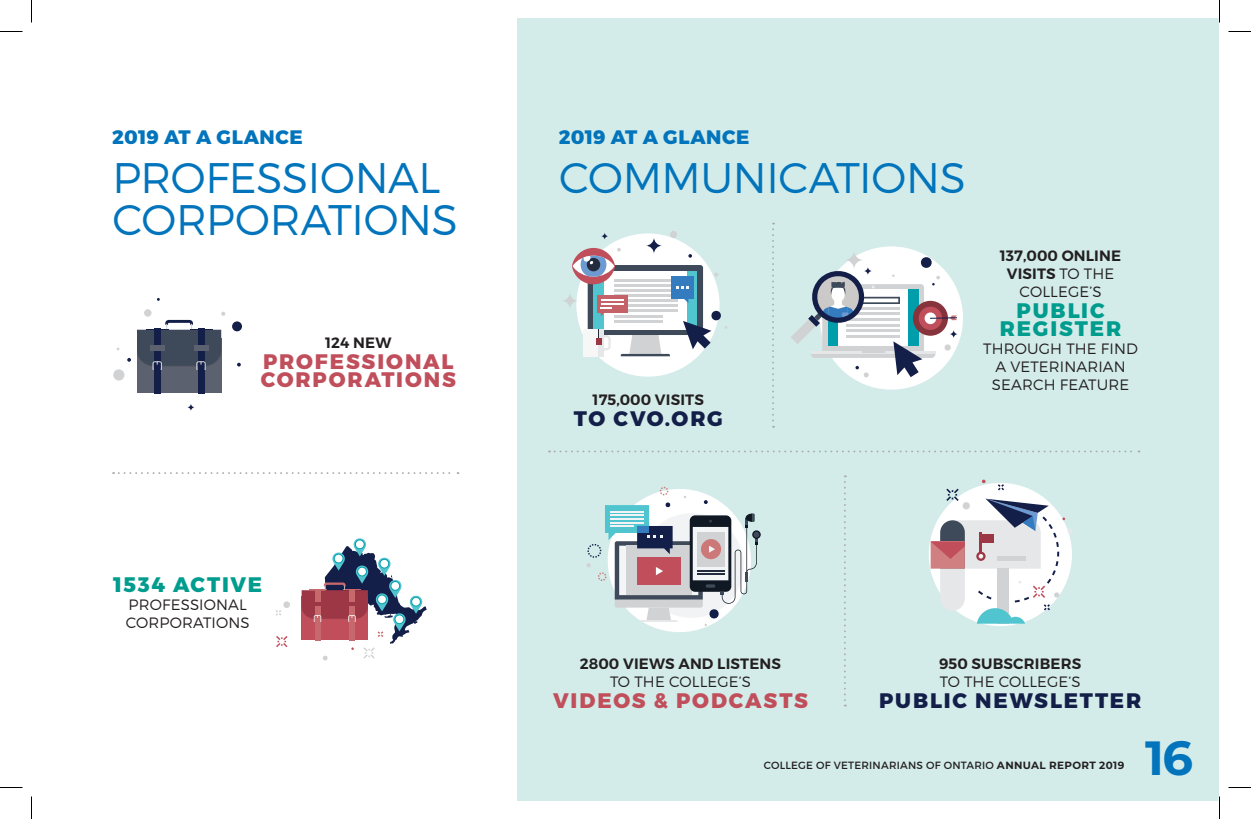
<style>
.page{position:relative;width:1251px;height:819px;background:#fff}
.page>*{position:absolute;margin:0;border:0;box-sizing:border-box;transform-origin:0 0}
.t1{font:700 48px "Montserrat";color:#0174bc}
.t2{font:300 42.75px/42px "Montserrat";letter-spacing:-.01em;color:#0174bc}
.t3{font:800 21px/18px "Montserrat";letter-spacing:.09em;color:#c04e5b}
.t4{font:800 21px "Montserrat";letter-spacing:.085em;color:#141f49}
.t5{font:800 21px/18px "Montserrat";letter-spacing:.08em;color:#009c8e;text-align:center}
.t6{font:800 19.5px "Montserrat";letter-spacing:.025em;color:#0174bc}
.t7{font:300 15px/18px "Montserrat";letter-spacing:.01em;color:#231f20;text-align:center}
.t8{font:600 15px/18px "Montserrat";letter-spacing:.01em;color:#231f20;text-align:center}
.t9{font:10.5px "Montserrat";letter-spacing:.02em;color:#231f20}
.s1{font-weight:300}
.s2{font-weight:700}
</style>
<div class="page">
<div style="left:518px;top:18px;width:702px;height:783px;background:#d3ece9"></div>
<div style="left:576px;top:233px;width:144px;height:144px;background:#fff;border-radius:50%"></div>
<div style="left:670px;top:231px;width:7px;height:7px;background:#d1d2d4;border-radius:50%"></div>
<svg style="left:617px;top:248px;width:4px;height:4px"></svg>
<svg style="left:688px;top:254px;width:4px;height:4px"></svg>
<svg style="left:712px;top:271px;width:8px;height:7px"></svg>
<svg style="left:601px;top:232px;width:7px;height:8px"></svg>
<svg style="left:562px;top:292px;width:16px;height:17px"></svg>
<svg style="left:646px;top:237px;width:16px;height:17px"></svg>
<svg style="left:621px;top:335px;width:49px;height:21px"></svg>
<div style="left:588px;top:265px;width:115px;height:70px;background:#3e4a59;border-radius:3px"></div>
<div style="left:594px;top:271px;width:103px;height:58px;background:#50c4cf"></div>
<div style="left:605px;top:271px;width:82px;height:58px;background:#fff"></div>
<hr style="left:614px;top:304px;width:64px;height:3px;background:#d1d2d4">
<hr style="left:614px;top:299px;width:64px;height:3px;background:#d1d2d4">
<hr style="left:614px;top:294px;width:64px;height:3px;background:#d1d2d4">
<hr style="left:614px;top:289px;width:64px;height:3px;background:#d1d2d4">
<hr style="left:614px;top:284px;width:64px;height:3px;background:#d1d2d4">
<hr style="left:614px;top:279px;width:64px;height:3px;background:#d1d2d4">
<hr style="left:614px;top:309px;width:64px;height:3px;background:#d1d2d4">
<hr style="left:614px;top:315px;width:49px;height:2px;background:#d1d2d4">
<hr style="left:614px;top:320px;width:49px;height:2px;background:#d1d2d4">
<div style="left:583px;top:329px;width:21px;height:27px;background:#f7f7f8"></div>
<div style="left:599px;top:329px;width:5px;height:27px;background:#e6e7e9"></div>
<svg style="left:596px;top:329px;width:15px;height:21px"></svg>
<div style="left:597px;top:295px;width:30px;height:17px;background:#c56267"></div>
<hr style="left:601px;top:299px;width:22px;height:2px;background:#fff">
<hr style="left:601px;top:303px;width:22px;height:2px;background:#fff">
<svg style="left:601px;top:307px;width:11px;height:9px"></svg>
<div style="left:671px;top:276px;width:22px;height:22px;background:#357bbf"></div>
<svg style="left:684px;top:298px;width:4px;height:5px"></svg>
<svg style="left:676px;top:286px;width:12px;height:2px"></svg>
<svg style="left:683px;top:310px;width:44px;height:39px"></svg>
<svg style="left:572px;top:248px;width:43px;height:36px"></svg>
<svg style="left:573px;top:256px;width:41px;height:21px"></svg>
<svg style="left:581px;top:256px;width:25px;height:21px"></svg>
<svg style="left:931px;top:480px;width:142px;height:144px"></svg>
<div style="left:820px;top:246px;width:143px;height:144px;background:#fff;border-radius:50%"></div>
<svg style="left:844px;top:250px;width:20px;height:19px"></svg>
<svg style="left:791px;top:257px;width:166px;height:120px"></svg>
<svg style="left:752px;top:530px;width:9px;height:9px"></svg>
<svg style="left:586px;top:487px;width:173px;height:139px"></svg>
<svg style="left:772px;top:223px;width:2px;height:205px"></svg>
<svg style="left:844px;top:475px;width:2px;height:231px"></svg>
<svg style="left:549px;top:451px;width:590px;height:1px"></svg>
<div style="left:137px;top:338px;width:84px;height:55px;background:#5c616f"></div>
<div style="left:154px;top:328px;width:7px;height:66px;background:#141f49"></div>
<div style="left:198px;top:328px;width:6px;height:66px;background:#141f49"></div>
<div style="left:232px;top:321px;width:10px;height:10px;background:#141f49;border-radius:50%"></div>
<div style="left:113px;top:369px;width:11px;height:12px;background:#d1d2d4;border-radius:50%"></div>
<svg style="left:137px;top:312px;width:88px;height:58px"></svg>
<svg style="left:237px;top:363px;width:4px;height:4px"></svg>
<div style="left:144px;top:309px;width:8px;height:8px;background:#d1d2d4;border-radius:50%"></div>
<svg style="left:127px;top:358px;width:4px;height:4px"></svg>
<svg style="left:187px;top:403px;width:8px;height:8px"></svg>
<svg style="left:276px;top:636px;width:12px;height:11px"></svg>
<svg style="left:276px;top:601px;width:14px;height:15px"></svg>
<svg style="left:302px;top:538px;width:125px;height:123px"></svg>
<svg style="left:113px;top:472px;width:346px;height:2px"></svg>
<svg style="left:0;top:31px;width:22px;height:1px"></svg>
<svg style="left:1228px;top:31px;width:23px;height:1px"></svg>
<svg style="left:0;top:787px;width:22px;height:1px"></svg>
<svg style="left:1228px;top:787px;width:23px;height:1px"></svg>
<svg style="left:31px;top:0;width:1px;height:22px"></svg>
<svg style="left:31px;top:796px;width:1px;height:23px"></svg>
<svg style="left:1219px;top:0;width:1px;height:22px"></svg>
<svg style="left:1219px;top:796px;width:1px;height:23px"></svg>
<h3 class="t6" style="left:112px;top:125px;width:192px">2019 AT A GLANCE</h3>
<h2 class="t2" style="left:112px;top:156px;width:347px">PROFESSIONAL<br>CORPORATIONS</h2>
<p class="t8" style="left:325px;top:334px;width:68px">124 NEW</p>
<h3 class="t3" style="left:261px;top:354px;width:197px">PROFESSIONAL<br>CORPORATIONS</h3>
<h3 class="t5" style="left:113px;top:576px;width:151px">1534 ACTIVE</h3>
<p class="t7" style="left:126px;top:595px;width:125px;text-align:left">PROFESSIONAL<br>CORPORATIONS</p>
<h3 class="t6" style="left:559px;top:125px;width:192px">2019 AT A GLANCE</h3>
<h2 class="t2" style="left:559px;top:156px;width:408px">COMMUNICATIONS</h2>
<p class="t8" style="left:593px;top:391px;width:113px">175,000 VISITS</p>
<h3 class="t4" style="left:574px;top:406px;width:150px">TO CVO.ORG</h3>
<p class="t8" style="left:1000px;top:247px;width:123px">137,000 ONLINE<br>VISITS <span class="s1">TO THE<br>COLLEGE’S</span></p>
<h3 class="t5" style="left:1000px;top:302px;width:123px">PUBLIC<br>REGISTER</h3>
<p class="t7" style="left:983px;top:340px;width:156px">THROUGH THE FIND<br>A VETERINARIAN<br>SEARCH FEATURE</p>
<p class="t8" style="left:580px;top:655px;width:203px">2800 VIEWS AND LISTENS</p>
<p class="t7" style="left:610px;top:672px;width:142px">TO THE COLLEGE’S</p>
<h3 class="t3" style="left:553px;top:692px;width:256px">VIDEOS &amp; PODCASTS</h3>
<p class="t8" style="left:939px;top:655px;width:144px">950 SUBSCRIBERS</p>
<p class="t7" style="left:940px;top:672px;width:142px">TO THE COLLEGE’S</p>
<h3 class="t4" style="left:879px;top:688px;width:264px">PUBLIC NEWSLETTER</h3>
<p class="t9" style="left:764px;top:759px;width:362px">COLLEGE OF VETERINARIANS OF ONTARIO <span class="s2">ANNUAL REPORT 2019</span></p>
<h1 class="t1" style="left:1145px;top:723px;width:49px">16</h1>
</div>
